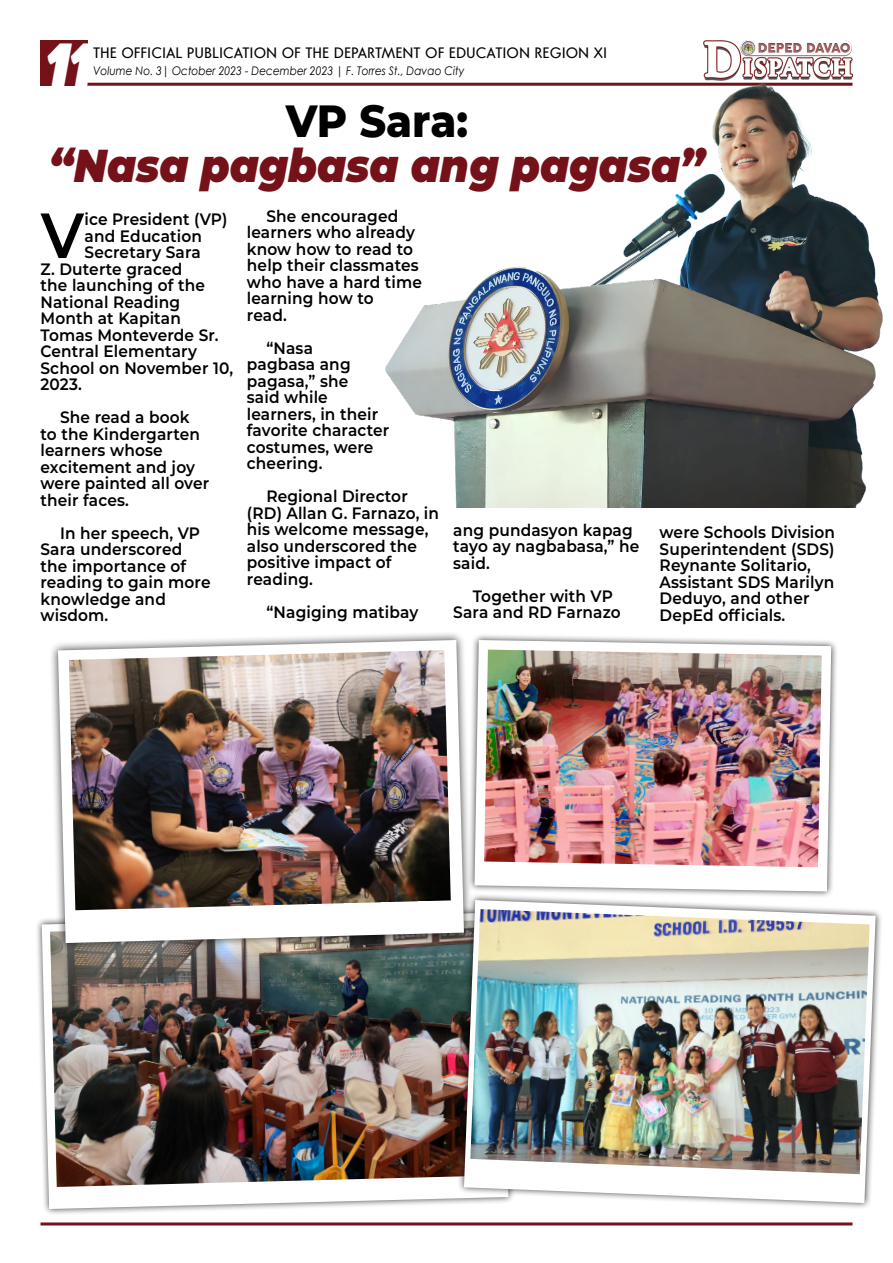
<style>
.page{position:relative;width:893px;height:1263px;background:#fff}
.page>*{position:absolute;margin:0;border:0;box-sizing:border-box;transform-origin:0 0}
.t1{font:600 63.6px "Montserrat";color:#000;scale:.93 1}
.t2{font:italic 900 45.9px "Montserrat";color:#751119;scale:.9 1}
.t3{font:800 45.9px "Montserrat";letter-spacing:-.005em;color:#000;scale:.9 1}
.t4{font:34.05px "Heroes Legend";color:#fff;scale:.87 1}
.t5{font:600 16.5px/16.5px "Montserrat";letter-spacing:.01em;color:#000;scale:.93 1}
.t6{font:15px "Core Sans G";color:#000}
.t7{font:italic 11.85px "Century Gothic";color:#000;scale:.89 1}
</style>
<div class="page">
<div style="left:40px;top:40px;width:48px;height:46px;background:#751119"></div>
<hr style="left:88px;top:83px;width:764px;height:3px;background:#751119">
<hr style="left:40px;top:1222px;width:812px;height:3px;background:#751119">
<img style="left:372px;top:40px;width:511px;height:468px">
<div style="left:35px;top:905px;width:480px;height:311px;background:#000;opacity:.75"></div>
<svg style="left:42px;top:912px;width:415px;height:297px"></svg>
<img style="left:50px;top:952px;width:407px;height:235px">
<div style="left:457px;top:893px;width:425px;height:317px;background:#000;opacity:.75"></div>
<svg style="left:464px;top:900px;width:412px;height:303px"></svg>
<img style="left:470px;top:909px;width:400px;height:265px">
<div style="left:49px;top:631px;width:424px;height:321px;background:#000;opacity:.75"></div>
<svg style="left:58px;top:640px;width:406px;height:303px"></svg>
<img style="left:69px;top:650px;width:382px;height:260px">
<div style="left:467px;top:633px;width:371px;height:265px;background:#000;opacity:.75"></div>
<svg style="left:474px;top:640px;width:357px;height:251px"></svg>
<img style="left:484px;top:650px;width:338px;height:217px">
<h3 class="t4" style="left:42px;top:52px;width:55px">11</h3>
<p class="t6" style="left:93px;top:43px;width:515px">THE OFFICIAL PUBLICATION OF THE DEPARTMENT OF EDUCATION REGION XI</p>
<p class="t7" style="left:93px;top:63px;width:419px">Volume No. 3| October 2023 - December 2023 | F. Torres St., Davao City</p>
<h2 class="t3" style="left:286px;top:87px;width:204px">VP Sara:</h2>
<h2 class="t2" style="left:49px;top:131px;width:730px">“Nasa pagbasa ang pagasa”</h2>
<h1 class="t1" style="left:41px;top:190px;width:48px">V</h1>
<p class="t5" style="left:85px;top:210px;width:155px">ice President (VP)</p>
<p class="t5" style="left:85px;top:227px;width:128px">and Education</p>
<p class="t5" style="left:85px;top:243px;width:127px">Secretary Sara</p>
<p class="t5" style="left:41px;top:260px;width:154px">Z. Duterte graced</p>
<p class="t5" style="left:41px;top:276px;width:178px">the launching of the</p>
<p class="t5" style="left:41px;top:293px;width:152px">National Reading</p>
<p class="t5" style="left:41px;top:309px;width:153px">Month at Kapitan</p>
<p class="t5" style="left:41px;top:326px;width:193px">Tomas Monteverde Sr.</p>
<p class="t5" style="left:41px;top:342px;width:170px">Central Elementary</p>
<p class="t5" style="left:41px;top:359px;width:209px">School on November 10,</p>
<p class="t5" style="left:41px;top:375px;width:46px">2023.</p>
<p class="t5" style="left:41px;top:408px;width:183px;text-indent:19px">She read a book to the Kindergarten learners whose excitement and joy were painted all over their faces.</p>
<p class="t5" style="left:41px;top:524px;width:184px;text-indent:19px">In her speech, VP<br>Sara underscored the importance of reading to gain more knowledge and wisdom.</p>
<p class="t5" style="left:247px;top:207px;width:190px;text-indent:19px">She encouraged learners who already know how to read to help their classmates who have a hard time learning how to<br>read.</p>
<p class="t5" style="left:247px;top:339px;width:155px;text-indent:19px">“Nasa<br>pagbasa ang pagasa,” she<br>said while learners, in their favorite character costumes, were cheering.</p>
<p class="t5" style="left:247px;top:487px;width:208px;text-indent:19px">Regional Director (RD) Allan G. Farnazo, in his welcome message, also underscored the positive impact of reading.</p>
<p class="t5" style="left:266px;top:603px;width:165px">“Nagiging matibay</p>
<p class="t5" style="left:453px;top:521px;width:202px">ang pundasyon kapag tayo ay nagbabasa,” he said.</p>
<p class="t5" style="left:453px;top:587px;width:182px;text-indent:19px">Together with VP<br>Sara and RD Farnazo</p>
<p class="t5" style="left:660px;top:523px;width:190px">were Schools Division<br>Superintendent (SDS)<br>Reynante Solitario,<br>Assistant SDS Marilyn<br>Deduyo, and other<br>DepEd officials.</p>
</div>
